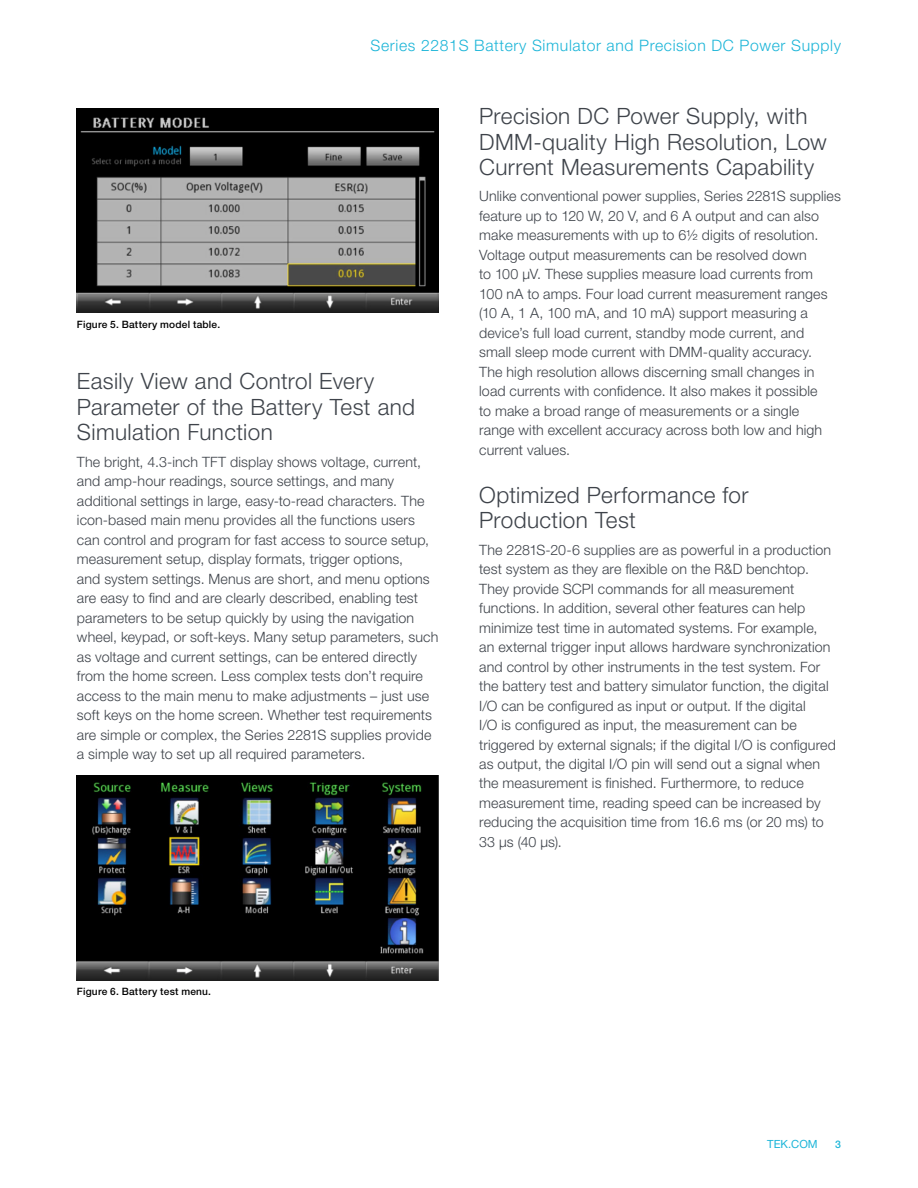
<style>
.page{position:relative;width:918px;height:1188px;background:#fff}
.page>*{position:absolute;margin:0;border:0;box-sizing:border-box;transform-origin:0 0}
.t1{font:300 22.5px/25.5px "Helvetica Neue LT Std";letter-spacing:.015em;color:#3e434a}
.t2{font:300 15.75px "Helvetica Neue LT Std";letter-spacing:.04em;color:#1cb5d8}
.t3{font:300 14.25px/19.5px "Helvetica Neue LT Std";letter-spacing:.01em;color:#3e434a}
.t4{font:11.25px "Helvetica Neue";color:#1cb5d8}
.t5{font:500 10.5px "Helvetica Neue LT Std";color:#1cb5d8}
.t6{font:500 10.2px "Helvetica Neue LT Std";letter-spacing:.025em;color:#000}
</style>
<div class="page">
<img style="left:77px;top:108px;width:362px;height:205px">
<img style="left:77px;top:776px;width:362px;height:204px">
<p class="t2" style="left:371px;top:36px;width:472px">Series 2281S Battery Simulator and Precision DC Power Supply</p>
<p class="t6" style="left:77px;top:318px;width:145px">Figure 5. Battery model table.</p>
<h1 class="t1" style="left:77px;top:368px;width:340px">Easily View and Control Every<br>Parameter of the Battery Test and<br>Simulation Function</h1>
<p class="t3" style="left:77px;top:452px;width:363px">The bright, 4.3-inch TFT display shows voltage, current, and amp-hour readings, source settings, and many additional settings in large, easy-to-read characters. The icon-based main menu provides all the functions users can control and program for fast access to source setup, measurement setup, display formats, trigger options,<br>and system settings. Menus are short, and menu options are easy to find and are clearly described, enabling test parameters to be setup quickly by using the navigation wheel, keypad, or soft-keys. Many setup parameters, such as voltage and current settings, can be entered directly from the home screen. Less complex tests don’t require access to the main menu to make adjustments – just use soft keys on the home screen. Whether test requirements are simple or complex, the Series 2281S supplies provide a simple way to set up all required parameters.</p>
<h1 class="t1" style="left:479px;top:103px;width:349px">Precision DC Power Supply, with<br>DMM-quality High Resolution, Low<br>Current Measurements Capability</h1>
<p class="t3" style="left:479px;top:186px;width:363px">Unlike conventional power supplies, Series 2281S supplies feature up to 120 W, 20 V, and 6 A output and can also make measurements with up to 6½ digits of resolution.<br>Voltage output measurements can be resolved down<br>to 100 µV. These supplies measure load currents from<br>100 nA to amps. Four load current measurement ranges (10 A, 1 A, 100 mA, and 10 mA) support measuring a device’s full load current, standby mode current, and<br>small sleep mode current with DMM-quality accuracy.<br>The high resolution allows discerning small changes in load currents with confidence. It also makes it possible<br>to make a broad range of measurements or a single<br>range with excellent accuracy across both low and high current values.</p>
<h1 class="t1" style="left:479px;top:482px;width:271px">Optimized Performance for<br>Production Test</h1>
<p class="t3" style="left:479px;top:539px;width:358px">The 2281S-20-6 supplies are as powerful in a production test system as they are flexible on the R&amp;D benchtop.<br>They provide SCPI commands for all measurement functions. In addition, several other features can help minimize test time in automated systems. For example, an external trigger input allows hardware synchronization and control by other instruments in the test system. For the battery test and battery simulator function, the digital I/O can be configured as input or output. If the digital<br>I/O is configured as input, the measurement can be triggered by external signals; if the digital I/O is configured as output, the digital I/O pin will send out a signal when the measurement is finished. Furthermore, to reduce measurement time, reading speed can be increased by reducing the acquisition time from 16.6 ms (or 20 ms) to 33 μs (40 μs).</p>
<p class="t6" style="left:77px;top:985px;width:136px">Figure 6. Battery test menu.</p>
<p class="t4" style="left:767px;top:1138px;width:52px">TEK.COM</p>
<p class="t5" style="left:835px;top:1138px;width:7px">3</p>
</div>
